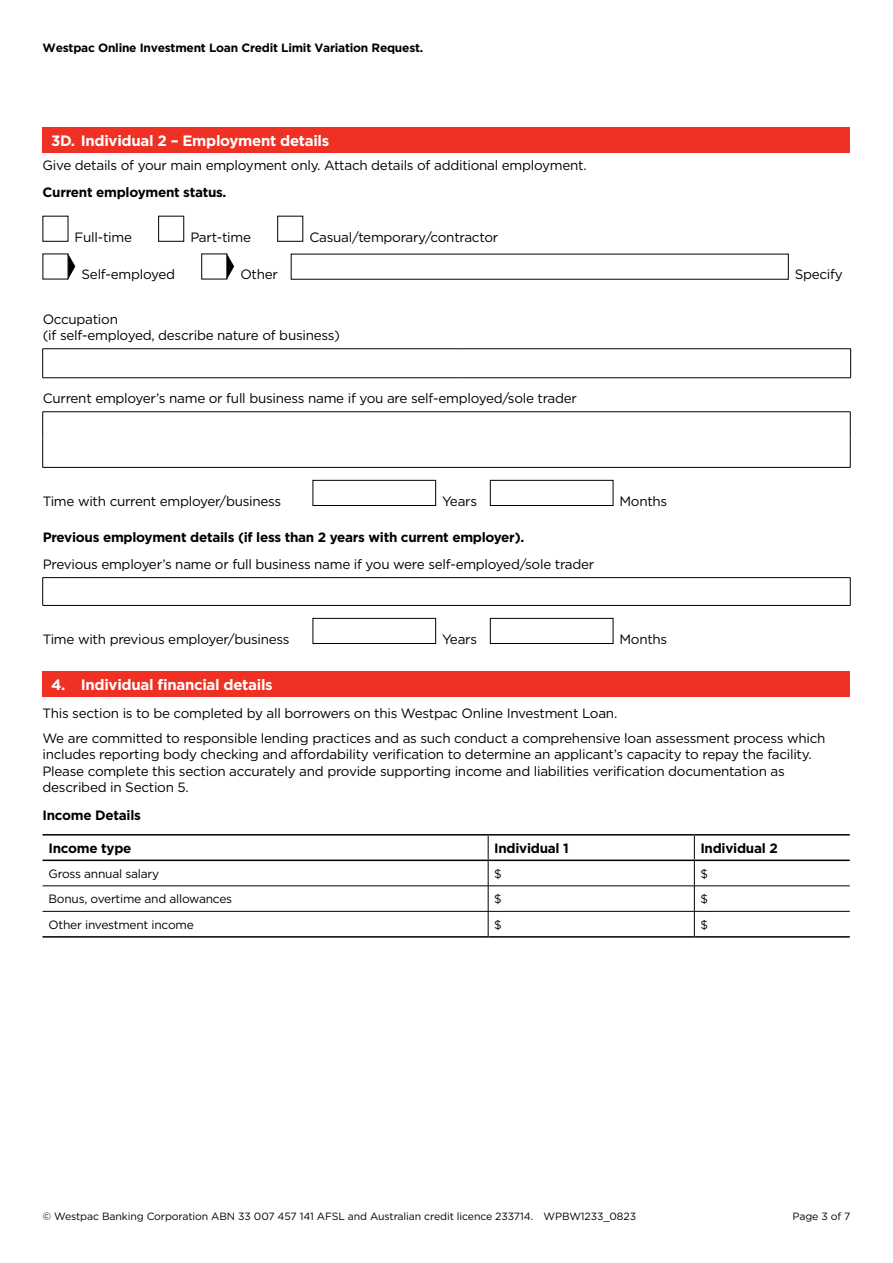
<style>
.page{position:relative;width:893px;height:1263px;background:#fff}
.page>*{position:absolute;margin:0;border:0;box-sizing:border-box;transform-origin:0 0}
.t1{font:700 15px "Gotham";letter-spacing:-.02em;color:#fff}
.t2{font:13.5px/16.5px "Gotham";letter-spacing:-.02em;color:#000}
.t3{font:700 13.5px "Gotham";letter-spacing:-.02em;color:#000}
.t4{font:12px "Gotham";letter-spacing:-.02em;color:#000}
.t5{font:700 12px "Gotham";letter-spacing:-.02em;color:#000}
.t6{font:10.5px "Gotham";letter-spacing:-.01em;color:#000}
</style>
<div class="page">
<div style="left:43px;top:128px;width:807px;height:25px;background:#ee3124"></div>
<div style="left:158px;top:216px;width:26px;height:26px;border:1px solid #000"></div>
<div style="left:277px;top:216px;width:26px;height:26px;border:1px solid #000"></div>
<svg style="left:68px;top:254px;width:7px;height:25px"></svg>
<svg style="left:227px;top:254px;width:7px;height:25px"></svg>
<hr style="left:43px;top:348px;width:393px;height:1px;background:#000">
<svg style="left:42px;top:349px;width:1px;height:29px"></svg>
<svg style="left:436px;top:348px;width:21px;height:1px"></svg>
<hr style="left:457px;top:348px;width:394px;height:1px;background:#000">
<svg style="left:850px;top:349px;width:1px;height:28px"></svg>
<hr style="left:43px;top:377px;width:393px;height:1px;background:#000">
<svg style="left:436px;top:377px;width:21px;height:1px"></svg>
<hr style="left:457px;top:377px;width:394px;height:1px;background:#000">
<svg style="left:43px;top:412px;width:807px;height:193px"></svg>
<div style="left:43px;top:440px;width:807px;height:27px;background:#fff"></div>
<svg style="left:850px;top:412px;width:1px;height:55px"></svg>
<svg style="left:850px;top:578px;width:1px;height:27px"></svg>
<svg style="left:42px;top:578px;width:1px;height:27px"></svg>
<hr style="left:43px;top:577px;width:807px;height:1px;background:#000">
<hr style="left:43px;top:605px;width:807px;height:1px;background:#000">
<hr style="left:43px;top:411px;width:807px;height:1px;background:#000">
<svg style="left:42px;top:412px;width:1px;height:55px"></svg>
<hr style="left:43px;top:467px;width:807px;height:1px;background:#000">
<div style="left:313px;top:480px;width:123px;height:25px;background:#fff"></div>
<div style="left:313px;top:480px;width:123px;height:26px;border:1px solid #000"></div>
<div style="left:490px;top:480px;width:123px;height:25px;background:#fff"></div>
<div style="left:490px;top:480px;width:123px;height:26px;border:1px solid #000"></div>
<div style="left:313px;top:618px;width:123px;height:26px;border:1px solid #000"></div>
<div style="left:490px;top:618px;width:123px;height:26px;border:1px solid #000"></div>
<div style="left:43px;top:671px;width:807px;height:25px;background:#ee3124"></div>
<svg style="left:43px;top:835px;width:445px;height:101px"></svg>
<hr style="left:43px;top:885px;width:445px;height:1px;background:#000">
<hr style="left:43px;top:911px;width:445px;height:1px;background:#000">
<hr style="left:43px;top:936px;width:445px;height:2px;background:#000">
<hr style="left:488px;top:936px;width:206px;height:2px;background:#000">
<svg style="left:488px;top:835px;width:362px;height:102px"></svg>
<hr style="left:694px;top:911px;width:156px;height:1px;background:#000">
<hr style="left:694px;top:936px;width:156px;height:2px;background:#000">
<hr style="left:43px;top:834px;width:445px;height:1px;background:#000">
<hr style="left:43px;top:859px;width:445px;height:2px;background:#000">
<hr style="left:488px;top:834px;width:206px;height:1px;background:#000">
<hr style="left:694px;top:834px;width:156px;height:1px;background:#000">
<hr style="left:488px;top:859px;width:206px;height:2px;background:#000">
<hr style="left:694px;top:859px;width:156px;height:2px;background:#000">
<p class="t5" style="left:43px;top:40px;width:382px">Westpac Online Investment Loan Credit Limit Variation Request.</p>
<p class="t1" style="left:51px;top:131px;width:280px">3D. Individual 2 – Employment details</p>
<p class="t2" style="left:43px;top:157px;width:546px">Give details of your main employment only. Attach details of additional employment.</p>
<p class="t3" style="left:43px;top:183px;width:185px">Current employment status.</p>
<p class="t2" style="left:75px;top:228px;width:59px">Full-time</p>
<p class="t2" style="left:190px;top:228px;width:62px">Part-time</p>
<p class="t2" style="left:309px;top:228px;width:190px">Casual/temporary/contractor</p>
<p class="t2" style="left:82px;top:266px;width:95px">Self-employed</p>
<p class="t2" style="left:240px;top:266px;width:39px">Other</p>
<p class="t2" style="left:795px;top:266px;width:50px">Specify</p>
<p class="t2" style="left:43px;top:310px;width:299px">Occupation<br>(if self-employed, describe nature of business)</p>
<p class="t2" style="left:43px;top:390px;width:536px">Current employer’s name or full business name if you are self‑employed/sole trader</p>
<p class="t2" style="left:43px;top:492px;width:240px">Time with current employer/business</p>
<p class="t2" style="left:442px;top:492px;width:37px">Years</p>
<p class="t2" style="left:619px;top:492px;width:49px">Months</p>
<p class="t3" style="left:43px;top:528px;width:483px">Previous employment details (if less than 2 years with current employer).</p>
<p class="t2" style="left:43px;top:556px;width:553px">Previous employer’s name or full business name if you were self-employed/sole trader</p>
<p class="t2" style="left:43px;top:630px;width:248px">Time with previous employer/business</p>
<p class="t2" style="left:442px;top:630px;width:37px">Years</p>
<p class="t2" style="left:619px;top:630px;width:49px">Months</p>
<p class="t1" style="left:51px;top:674px;width:223px">4. Individual financial details</p>
<p class="t2" style="left:43px;top:700px;width:784px;line-height:25px">This section is to be completed by all borrowers on this Westpac Online Investment Loan.<br>We are committed to responsible lending practices and as such conduct a comprehensive loan assessment process which</p>
<p class="t2" style="left:43px;top:746px;width:771px">includes reporting body checking and affordability verification to determine an applicant’s capacity to repay the facility.<br>Please complete this section accurately and provide supporting income and liabilities verification documentation as described in Section 5.</p>
<p class="t3" style="left:43px;top:806px;width:100px">Income Details</p>
<p class="t3" style="left:49px;top:839px;width:84px">Income type</p>
<p class="t3" style="left:494px;top:839px;width:76px">Individual 1</p>
<p class="t3" style="left:700px;top:839px;width:79px">Individual 2</p>
<p class="t4" style="left:49px;top:866px;width:112px">Gross annual salary</p>
<p class="t4" style="left:494px;top:866px;width:9px">$</p>
<p class="t4" style="left:700px;top:866px;width:9px">$</p>
<p class="t4" style="left:49px;top:891px;width:185px">Bonus, overtime and allowances</p>
<p class="t4" style="left:494px;top:891px;width:9px">$</p>
<p class="t4" style="left:700px;top:891px;width:9px">$</p>
<p class="t4" style="left:49px;top:917px;width:147px">Other investment income</p>
<p class="t4" style="left:494px;top:917px;width:9px">$</p>
<p class="t4" style="left:700px;top:917px;width:9px">$</p>
<p class="t6" style="left:43px;top:1210px;width:595px">© Westpac Banking Corporation ABN 33 007 457 141 AFSL and Australian credit licence 233714. WPBW1233_0823</p>
<p class="t6" style="left:792px;top:1210px;width:59px">Page 3 of 7</p>
</div>
